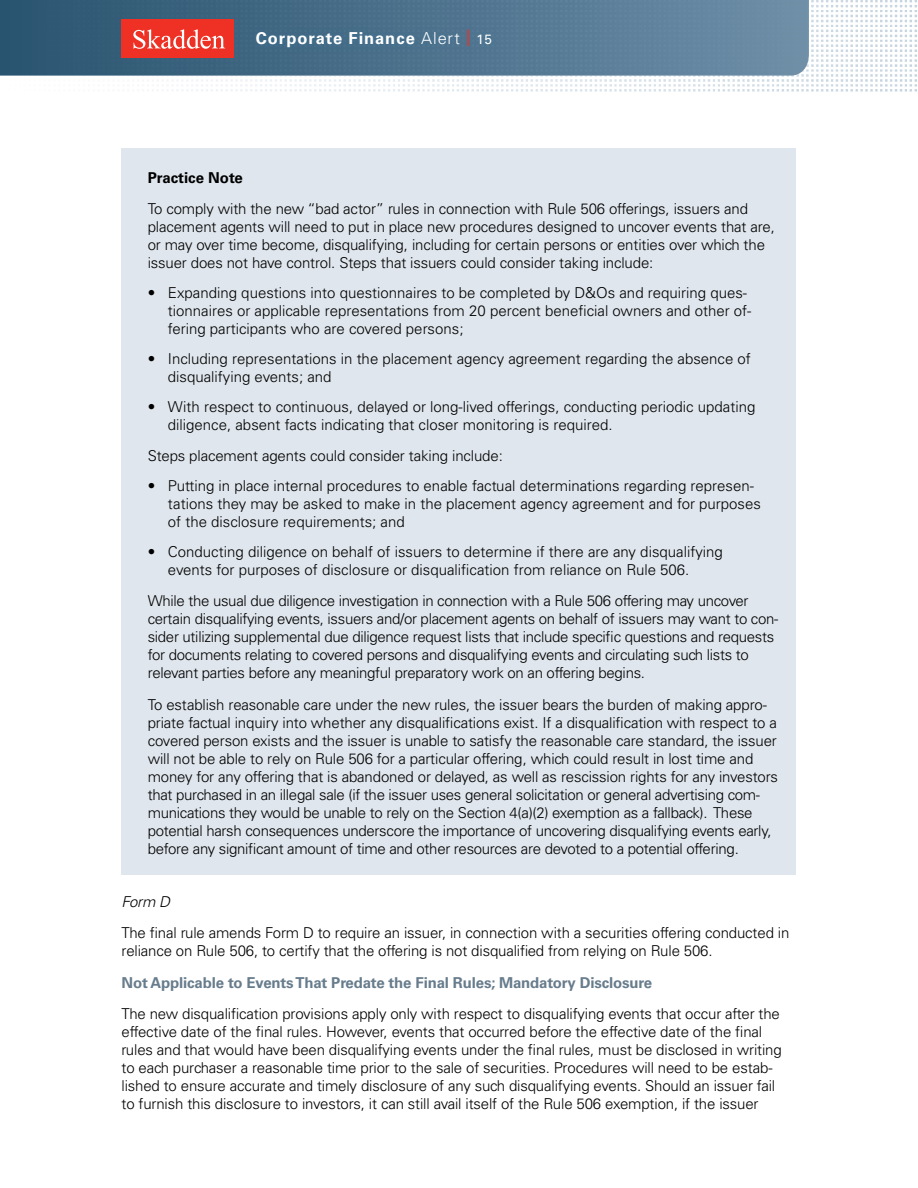
<style>
.page{position:relative;width:918px;height:1188px;background:#fff}
.page>*{position:absolute;margin:0;border:0;box-sizing:border-box;transform-origin:0 0}
.t1{font:700 16.5px "Univers LT Std";letter-spacing:.055em;color:#fff}
.t2{font:300 15px/18px "Univers LT Std";letter-spacing:-.01em;color:#000}
.t3{font:700 15px "Univers LT Std";letter-spacing:-.01em;color:#677c8c}
.t4{font:700 15px "Univers LT Std";color:#000}
.t5{font:italic 300 15px "Univers LT Std";color:#000}
.s1{font-weight:300}
.s2{font-weight:400;color:#ee3124}
.s3{font-weight:400;font-size:13.5px}
</style>
<div class="page">
<img style="left:0;top:0;width:917px;height:92px">
<div style="left:250px;top:24px;width:250px;height:31px;background:#476e8a"></div>
<div style="left:122px;top:20px;width:112px;height:38px;background:#ee3124"></div>
<svg style="left:133px;top:29px;width:92px;height:20px"></svg>
<div style="left:122px;top:148px;width:674px;height:727px;background:#dfe6ed"></div>
<p class="t1" style="left:256px;top:28px;width:237px">Corporate Finance <span class="s1">Alert</span> <span class="s2">|</span> <span class="s3">15</span></p>
<p class="t4" style="left:148px;top:169px;width:97px">Practice Note</p>
<p class="t2" style="left:148px;top:200px;width:629px">To comply with the new “bad actor” rules in connection with Rule 506 offerings, issuers and placement agents will need to put in place new procedures designed to uncover events that are, or may over time become, disqualifying, including for certain persons or entities over which the issuer does not have control. Steps that issuers could consider taking include:</p>
<p class="t2" style="left:168px;top:284px;width:585px;text-indent:-20px">• Expanding questions into questionnaires to be completed by D&amp;Os and requiring ques&shy;tionnaires or applicable representations from 20 percent beneficial owners and other of&shy;fering participants who are covered persons;</p>
<p class="t2" style="left:168px;top:350px;width:585px;text-indent:-20px">• Including representations in the placement agency agreement regarding the absence of disqualifying events; and</p>
<p class="t2" style="left:168px;top:397px;width:589px;text-indent:-20px">• With respect to continuous, delayed or long-lived offerings, conducting periodic updating diligence, absent facts indicating that closer monitoring is required.</p>
<p class="t2" style="left:148px;top:447px;width:357px">Steps placement agents could consider taking include:</p>
<p class="t2" style="left:168px;top:477px;width:594px;text-indent:-20px">• Putting in place internal procedures to enable factual determinations regarding represen&shy;tations they may be asked to make in the placement agency agreement and for purposes of the disclosure requirements; and</p>
<p class="t2" style="left:168px;top:543px;width:556px;text-indent:-20px">• Conducting diligence on behalf of issuers to determine if there are any disqualifying events for purposes of disclosure or disqualification from reliance on Rule 506.</p>
<p class="t2" style="left:148px;top:592px;width:632px">While the usual due diligence investigation in connection with a Rule 506 offering may uncover certain disqualifying events, issuers and/or placement agents on behalf of issuers may want to con&shy;sider utilizing supplemental due diligence request lists that include specific questions and requests for documents relating to covered persons and disqualifying events and circulating such lists to relevant parties before any meaningful preparatory work on an offering begins.</p>
<p class="t2" style="left:148px;top:696px;width:632px">To establish reasonable care under the new rules, the issuer bears the burden of making appro&shy;priate factual inquiry into whether any disqualifications exist. If a disqualification with respect to a covered person exists and the issuer is unable to satisfy the reasonable care standard, the issuer will not be able to rely on Rule 506 for a particular offering, which could result in lost time and money for any offering that is abandoned or delayed, as well as rescission rights for any investors that purchased in an illegal sale (if the issuer uses general solicitation or general advertising com&shy;munications they would be unable to rely on the Section 4(a)(2) exemption as a fallback). These potential harsh consequences underscore the importance of uncovering disqualifying events early, before any significant amount of time and other resources are devoted to a potential offering.</p>
<p class="t5" style="left:121px;top:892px;width:50px">Form D</p>
<p class="t2" style="left:121px;top:924px;width:669px">The final rule amends Form D to require an issuer, in connection with a securities offering conducted in reliance on Rule 506, to certify that the offering is not disqualified from relying on Rule 506.</p>
<p class="t3" style="left:121px;top:974px;width:532px">Not Applicable to Events That Predate the Final Rules; Mandatory Disclosure</p>
<p class="t2" style="left:121px;top:1005px;width:662px">The new disqualification provisions apply only with respect to disqualifying events that occur after the effective date of the final rules. However, events that occurred before the effective date of the final rules and that would have been disqualifying events under the final rules, must be disclosed in writing to each purchaser a reasonable time prior to the sale of securities. Procedures will need to be estab&shy;lished to ensure accurate and timely disclosure of any such disqualifying events. Should an issuer fail to furnish this disclosure to investors, it can still avail itself of the Rule 506 exemption, if the issuer</p>
</div>
